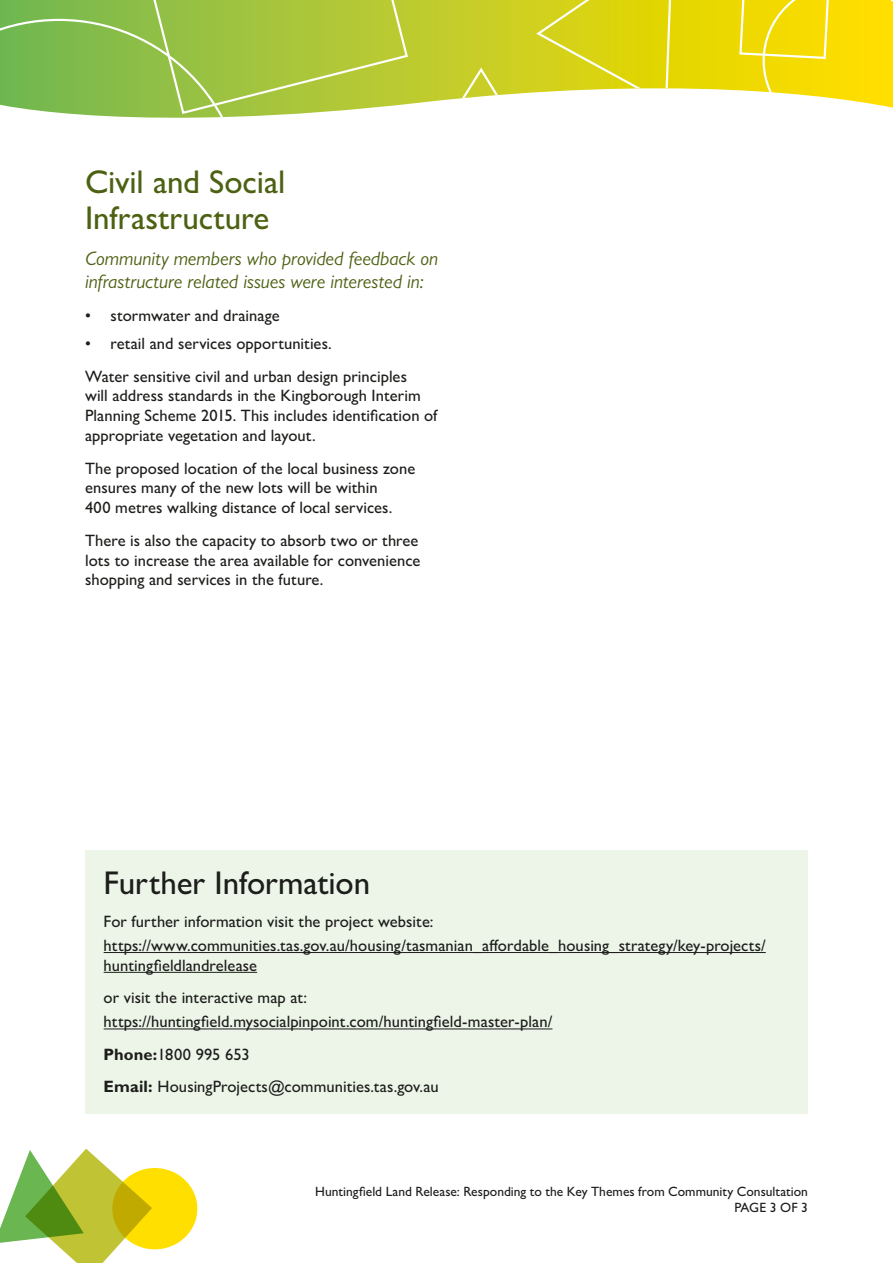
<style>
.page{position:relative;width:893px;height:1263px;background:#fff}
.page>*{position:absolute;margin:0;border:0;box-sizing:border-box;transform-origin:0 0}
.SUBTITLE{font:500 33px/36px "Gill Sans MT Pro";color:#4d6113}
.SUBTITLE-2{font:500 33px "Gill Sans MT Pro";letter-spacing:-.005em;color:#1d1d1b}
.Paragraph_Style_1{font:italic 19.5px/23.4px "Gill Sans MT Pro";color:#4d6113}
.body{font:500 16.5px/19.8px "Gill Sans MT Pro";letter-spacing:.005em;color:#1d1d1b}
.t1{font:500 13.5px/16.2px "Gill Sans MT Pro";color:#1d1d1b;text-align:right}
.s1{font-weight:700}
</style>
<div class="page">
<div style="left:112px;top:1168px;width:85px;height:81px;background:#ffdf00;border-radius:50%"></div>
<svg style="left:0;top:1148px;width:152px;height:115px"></svg>
<div style="left:674px;top:0;width:65px;height:91px;background:#e8d700"></div>
<svg style="left:739px;top:0;width:154px;height:108px;background:#f8e023"></svg>
<svg style="left:0;top:0;width:674px;height:118px;background:#b6ce4f"></svg>
<div style="left:85px;top:850px;width:723px;height:264px;background:#edf5e8"></div>
<hr style="left:104px;top:952px;width:662px;height:1px;background:#1d1d1b">
<hr style="left:104px;top:972px;width:153px;height:1px;background:#1d1d1b">
<hr style="left:104px;top:1028px;width:448px;height:1px;background:#1d1d1b">
<p class="SUBTITLE" style="left:85px;top:163px;width:202px">Civil and Social<br>Infrastructure</p>
<p class="Paragraph_Style_1" style="left:85px;top:246px;width:354px">Community members who provided feedback on infrastructure related issues were interested in:</p>
<p class="body" style="left:85px;top:305px;width:196px">• stormwater and drainage</p>
<p class="body" style="left:85px;top:333px;width:248px">• retail and services opportunities.</p>
<p class="body" style="left:85px;top:366px;width:354px">Water sensitive civil and urban design principles<br>will address standards in the Kingborough Interim Planning Scheme 2015. This includes identification of appropriate vegetation and layout.</p>
<p class="body" style="left:85px;top:458px;width:332px">The proposed location of the local business zone ensures many of the new lots will be within<br>400 metres walking distance of local services.</p>
<p class="body" style="left:85px;top:530px;width:337px;text-align:justify">There is also the capacity to absorb two or three lots to increase the area available for convenience shopping and services in the future.</p>
<p class="SUBTITLE-2" style="left:104px;top:863px;width:268px">Further Information</p>
<p class="body" style="left:104px;top:911px;width:331px">For further information visit the project website:</p>
<p class="body" style="left:104px;top:935px;width:664px">https://www.communities.tas.gov.au/housing/tasmanian_affordable_housing_strategy/key-projects/ huntingfieldlandrelease</p>
<p class="body" style="left:104px;top:988px;width:205px">or visit the interactive map at:</p>
<p class="body" style="left:104px;top:1012px;width:450px">https://huntingfield.mysocialpinpoint.com/huntingfield-master-plan/</p>
<p class="body" style="left:104px;top:1044px;width:147px"><span class="s1">Phone:</span>1800 995 653</p>
<p class="body" style="left:104px;top:1077px;width:337px"><span class="s1">Email:</span> HousingProjects@communities.tas.gov.au</p>
<p class="t1" style="left:315px;top:1183px;width:494px">Huntingfield Land Release: Responding to the Key Themes from Community Consultation<br>PAGE 3 OF 3</p>
</div>
